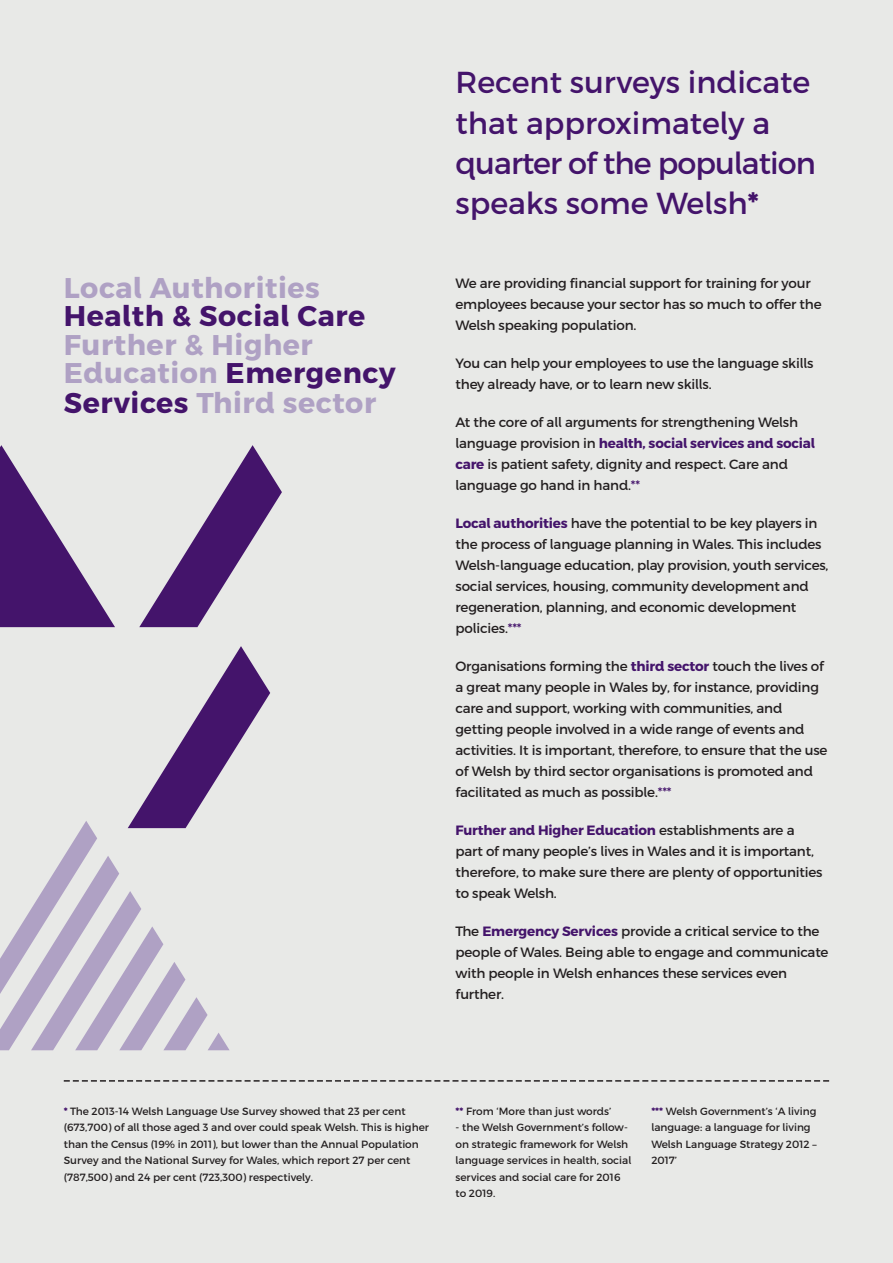
<style>
.page{position:relative;width:893px;height:1263px;background:#e8e9e7}
.page>*{position:absolute;margin:0;border:0;box-sizing:border-box;transform-origin:0 0}
.t1{font:30.3px/40.5px "Cymraeg";color:#44146b}
.t2{font:700 28.5px/29.2px "Cymraeg";letter-spacing:.02em;color:#afa1c4}
.t3{font:700 28.5px "Cymraeg";letter-spacing:.02em;color:#44146b}
.t4{font:13.5px/21px "Cymraeg";letter-spacing:-.015em;color:#231f20}
.t5{font:10.5px/16.5px "Cymraeg";color:#231f20}
.s1{color:#44146b}
.s2{font-weight:700}
.s3{font-weight:700;color:#44146b}
</style>
<div class="page">
<svg style="left:64px;top:1080px;width:765px;height:2px"></svg>
<svg style="left:0;top:445px;width:115px;height:182px"></svg>
<svg style="left:139px;top:445px;width:143px;height:182px"></svg>
<svg style="left:0;top:646px;width:270px;height:404px"></svg>
<h2 class="t2" style="left:64px;top:273px;width:258px">Local Authorities</h2>
<h2 class="t3" style="left:64px;top:298px;width:303px">Health &amp; Social Care</h2>
<h2 class="t2" style="left:64px;top:330px;width:333px">Further &amp; Higher<br>Education <span class="s1">Emergency<br>Services</span> Third sector</h2>
<h1 class="t1" style="left:455px;top:62px;width:362px">Recent surveys indicate that approximately a quarter of the population speaks some Welsh<span class="s2">*</span></h1>
<p class="t4" style="left:455px;top:273px;width:368px">We are providing financial support for training for your employees because your sector has so much to offer the<br>Welsh speaking population.</p>
<p class="t4" style="left:455px;top:353px;width:360px">You can help your employees to use the language skills they already have, or to learn new skills.</p>
<p class="t4" style="left:455px;top:412px;width:361px">At the core of all arguments for strengthening Welsh language provision in <span class="s3">health, social services and social care</span> is patient safety, dignity and respect. Care and language go hand in hand.<span class="s1">**</span></p>
<p class="t4" style="left:455px;top:513px;width:375px"><span class="s3">Local authorities</span> have the potential to be key players in the process of language planning in Wales. This includes Welsh-language education, play provision, youth services, social services, housing, community development and regeneration, planning, and economic development policies.<span class="s1">***</span></p>
<p class="t4" style="left:455px;top:656px;width:374px">Organisations forming the <span class="s3">third sector</span> touch the lives of a great many people in Wales by, for instance, providing care and support, working with communities, and getting people involved in a wide range of events and activities. It is important, therefore, to ensure that the use of Welsh by third sector organisations is promoted and facilitated as much as possible.<span class="s1">***</span></p>
<p class="t4" style="left:455px;top:820px;width:368px"><span class="s3">Further and Higher Education</span> establishments are a part of many people’s lives in Wales and it is important, therefore, to make sure there are plenty of opportunities to speak Welsh.</p>
<p class="t4" style="left:455px;top:921px;width:375px">The <span class="s3">Emergency Services</span> provide a critical service to the people of Wales. Being able to engage and communicate with people in Welsh enhances these services even further.</p>
<p class="t5" style="left:64px;top:1103px;width:367px"><span class="s3">*</span> The 2013-14 Welsh Language Use Survey showed that 23 per cent (673,700) of all those aged 3 and over could speak Welsh. This is higher than the Census (19% in 2011), but lower than the Annual Population Survey and the National Survey for Wales, which report 27 per cent (787,500) and 24 per cent (723,300) respectively.</p>
<p class="t5" style="left:455px;top:1103px;width:157px"><span class="s3">**</span> From ‘More than just words’</p>
<p class="t5" style="left:455px;top:1119px;width:177px">- the Welsh Government’s follow&shy;on strategic framework for Welsh language services in health, social services and social care for 2016 to 2019.</p>
<p class="t5" style="left:651px;top:1103px;width:167px"><span class="s3">***</span> Welsh Government’s ‘A living language: a language for living<br>Welsh Language Strategy 2012 –<br>2017’</p>
</div>
